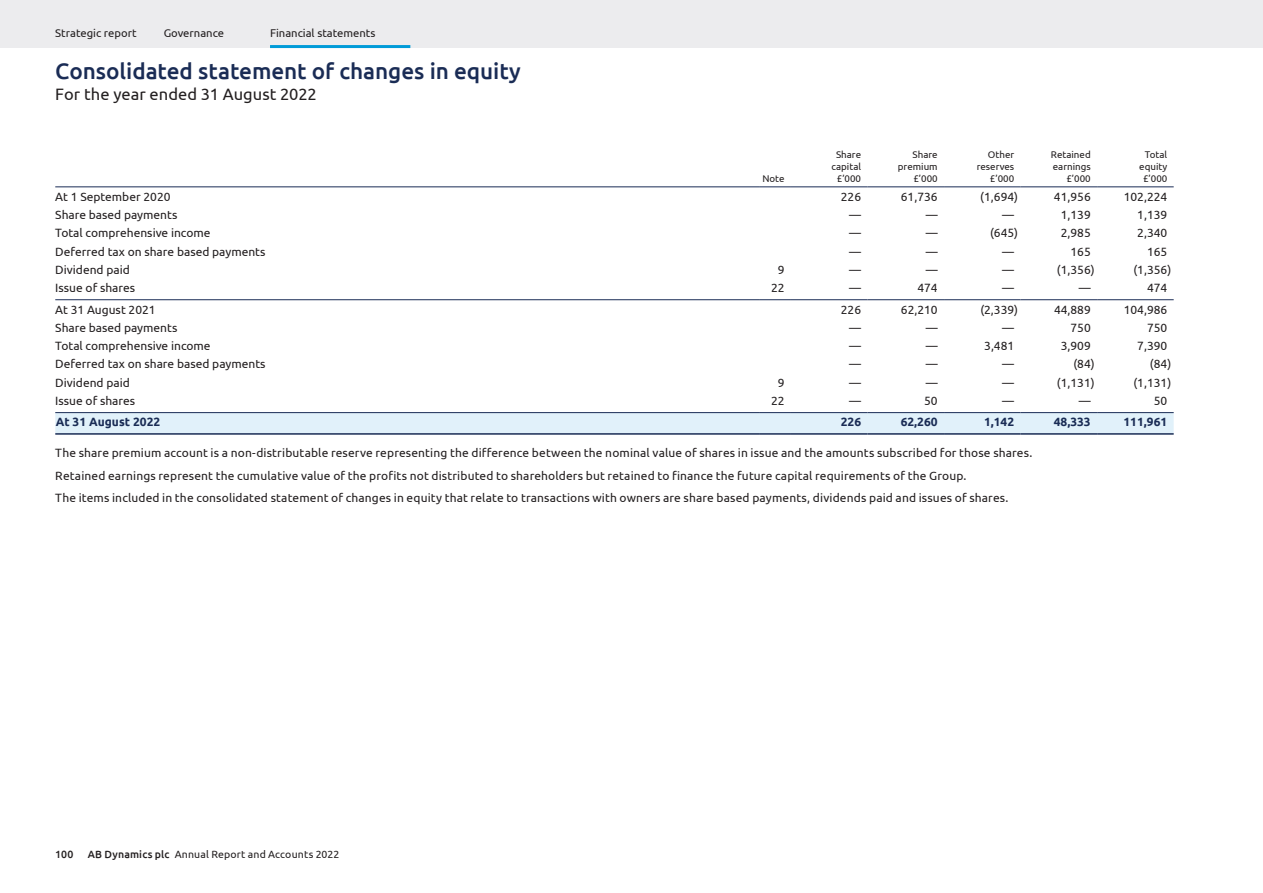
<style>
.page{position:relative;width:1263px;height:893px;background:#fff}
.page>*{position:absolute;margin:0;border:0;box-sizing:border-box;transform-origin:0 0}
.Page_Title{font:500 22.5px "Ubuntu";letter-spacing:-.005em;color:#1a2c55}
.Underhead{font:16.5px "Ubuntu";letter-spacing:.005em;color:#231f20}
.Body_Text{font:12px "Ubuntu";letter-spacing:.01em;color:#231f20}
.Figs_LFT{font:12px "Ubuntu";color:#231f20}
.Figs_RT{font:12px "Ubuntu";color:#231f20}
.Figs_RT-2{font:700 12px "Ubuntu";color:#1a2c55}
.Figs_LFT-2{font:700 12px "Ubuntu";color:#1a2c55}
.Figs_Align_RT{font:12px "Ubuntu";color:#231f20}
.t1{font:11.25px "Ubuntu";color:#231f20}
.t2{font:10.5px "Ubuntu";letter-spacing:.015em;color:#231f20}
.t3{font:500 10.5px "Ubuntu";color:#231f20}
.Figshd_RT{font:9.75px "Ubuntu";color:#231f20}
.Figshd_Align_RT{font:9.75px "Ubuntu";color:#231f20}
.s1{font-weight:500}
</style>
<div class="page">
<div style="left:55px;top:413px;width:1119px;height:20px;background:#e1f1fa"></div>
<hr style="left:55px;top:186px;width:704px;height:1px;background:#1a2c55">
<hr style="left:759px;top:186px;width:32px;height:1px;background:#1a2c55">
<hr style="left:791px;top:186px;width:76px;height:1px;background:#1a2c55">
<hr style="left:867px;top:186px;width:77px;height:1px;background:#1a2c55">
<hr style="left:944px;top:186px;width:76px;height:1px;background:#1a2c55">
<hr style="left:1020px;top:186px;width:77px;height:1px;background:#1a2c55">
<hr style="left:1097px;top:186px;width:77px;height:1px;background:#1a2c55">
<hr style="left:55px;top:412px;width:704px;height:1px;background:#1a2c55">
<hr style="left:759px;top:412px;width:32px;height:1px;background:#1a2c55">
<hr style="left:791px;top:412px;width:76px;height:1px;background:#1a2c55">
<hr style="left:867px;top:412px;width:77px;height:1px;background:#1a2c55">
<hr style="left:944px;top:412px;width:76px;height:1px;background:#1a2c55">
<hr style="left:1020px;top:412px;width:77px;height:1px;background:#1a2c55">
<hr style="left:1097px;top:412px;width:77px;height:1px;background:#1a2c55">
<hr style="left:55px;top:433px;width:704px;height:2px;background:#1a2c55">
<hr style="left:759px;top:433px;width:32px;height:2px;background:#1a2c55">
<hr style="left:791px;top:433px;width:76px;height:2px;background:#1a2c55">
<hr style="left:867px;top:433px;width:77px;height:2px;background:#1a2c55">
<hr style="left:944px;top:433px;width:76px;height:2px;background:#1a2c55">
<hr style="left:1020px;top:433px;width:77px;height:2px;background:#1a2c55">
<hr style="left:1097px;top:433px;width:77px;height:2px;background:#1a2c55">
<hr style="left:55px;top:299px;width:704px;height:1px;background:#1a2c55">
<hr style="left:759px;top:299px;width:32px;height:1px;background:#1a2c55">
<hr style="left:791px;top:299px;width:76px;height:1px;background:#1a2c55">
<hr style="left:867px;top:299px;width:77px;height:1px;background:#1a2c55">
<hr style="left:944px;top:299px;width:76px;height:1px;background:#1a2c55">
<hr style="left:1020px;top:299px;width:77px;height:1px;background:#1a2c55">
<hr style="left:1097px;top:299px;width:77px;height:1px;background:#1a2c55">
<div style="left:0;top:0;width:1263px;height:48px;background:#ececee"></div>
<hr style="left:270px;top:45px;width:140px;height:3px;background:#009bd8">
<p class="t1" style="left:55px;top:27px;width:83px">Strategic report</p>
<p class="t1" style="left:164px;top:27px;width:62px">Governance</p>
<p class="t1" style="left:270px;top:27px;width:107px">Financial statements</p>
<p class="Page_Title" style="left:55px;top:57px;width:467px">Consolidated statement of changes in equity</p>
<p class="Underhead" style="left:55px;top:84px;width:263px">For the year ended 31 August 2022</p>
<p class="Figshd_RT" style="left:836px;top:149px;width:27px">Share</p>
<p class="Figshd_RT" style="left:832px;top:161px;width:31px">capital</p>
<p class="Figshd_RT" style="left:913px;top:149px;width:27px">Share</p>
<p class="Figshd_RT" style="left:898px;top:161px;width:41px">premium</p>
<p class="Figshd_RT" style="left:988px;top:149px;width:28px">Other</p>
<p class="Figshd_RT" style="left:977px;top:161px;width:39px">reserves</p>
<p class="Figshd_RT" style="left:1051px;top:149px;width:41px">Retained</p>
<p class="Figshd_RT" style="left:1053px;top:161px;width:39px">earnings</p>
<p class="Figshd_RT" style="left:1145px;top:149px;width:24px">Total</p>
<p class="Figshd_RT" style="left:1139px;top:161px;width:30px">equity</p>
<p class="Figshd_Align_RT" style="left:762px;top:173px;width:24px">Note</p>
<p class="Figshd_RT" style="left:837px;top:173px;width:26px">£’000</p>
<p class="Figshd_RT" style="left:913px;top:173px;width:26px">£’000</p>
<p class="Figshd_RT" style="left:990px;top:173px;width:26px">£’000</p>
<p class="Figshd_RT" style="left:1066px;top:173px;width:26px">£’000</p>
<p class="Figshd_RT" style="left:1143px;top:173px;width:26px">£’000</p>
<p class="Figs_LFT" style="left:55px;top:189px;width:117px">At 1 September 2020</p>
<p class="Figs_RT" style="left:841px;top:189px;width:22px">226</p>
<p class="Figs_RT" style="left:901px;top:189px;width:38px">61,736</p>
<p class="Figs_RT" style="left:980px;top:189px;width:39px">(1,694)</p>
<p class="Figs_RT" style="left:1054px;top:189px;width:38px">41,956</p>
<p class="Figs_RT" style="left:1124px;top:189px;width:45px">102,224</p>
<p class="Figs_LFT" style="left:55px;top:207px;width:124px">Share based payments</p>
<p class="Figs_RT" style="left:849px;top:207px;width:13px">—</p>
<p class="Figs_RT" style="left:926px;top:207px;width:13px">—</p>
<p class="Figs_RT" style="left:1002px;top:207px;width:13px">—</p>
<p class="Figs_RT" style="left:1061px;top:207px;width:32px">1,139</p>
<p class="Figs_RT" style="left:1137px;top:207px;width:32px">1,139</p>
<p class="Figs_LFT" style="left:55px;top:226px;width:157px">Total comprehensive income</p>
<p class="Figs_RT" style="left:849px;top:226px;width:13px">—</p>
<p class="Figs_RT" style="left:926px;top:226px;width:13px">—</p>
<p class="Figs_RT" style="left:990px;top:226px;width:30px">(645)</p>
<p class="Figs_RT" style="left:1061px;top:226px;width:32px">2,985</p>
<p class="Figs_RT" style="left:1137px;top:226px;width:32px">2,340</p>
<p class="Figs_LFT" style="left:55px;top:244px;width:212px">Deferred tax on share based payments</p>
<p class="Figs_RT" style="left:849px;top:244px;width:13px">—</p>
<p class="Figs_RT" style="left:926px;top:244px;width:13px">—</p>
<p class="Figs_RT" style="left:1002px;top:244px;width:13px">—</p>
<p class="Figs_RT" style="left:1070px;top:244px;width:22px">165</p>
<p class="Figs_RT" style="left:1147px;top:244px;width:22px">165</p>
<p class="Figs_LFT" style="left:55px;top:262px;width:76px">Dividend paid</p>
<p class="Figs_Align_RT" style="left:778px;top:262px;width:8px">9</p>
<p class="Figs_RT" style="left:849px;top:262px;width:13px">—</p>
<p class="Figs_RT" style="left:926px;top:262px;width:13px">—</p>
<p class="Figs_RT" style="left:1002px;top:262px;width:13px">—</p>
<p class="Figs_RT" style="left:1057px;top:262px;width:39px">(1,356)</p>
<p class="Figs_RT" style="left:1133px;top:262px;width:39px">(1,356)</p>
<p class="Figs_LFT" style="left:55px;top:281px;width:81px">Issue of shares</p>
<p class="Figs_Align_RT" style="left:771px;top:281px;width:15px">22</p>
<p class="Figs_RT" style="left:849px;top:281px;width:13px">—</p>
<p class="Figs_RT" style="left:917px;top:281px;width:22px">474</p>
<p class="Figs_RT" style="left:1002px;top:281px;width:13px">—</p>
<p class="Figs_RT" style="left:1079px;top:281px;width:13px">—</p>
<p class="Figs_RT" style="left:1147px;top:281px;width:22px">474</p>
<p class="Figs_LFT" style="left:55px;top:302px;width:102px">At 31 August 2021</p>
<p class="Figs_RT" style="left:841px;top:302px;width:22px">226</p>
<p class="Figs_RT" style="left:901px;top:302px;width:38px">62,210</p>
<p class="Figs_RT" style="left:980px;top:302px;width:39px">(2,339)</p>
<p class="Figs_RT" style="left:1054px;top:302px;width:38px">44,889</p>
<p class="Figs_RT" style="left:1124px;top:302px;width:45px">104,986</p>
<p class="Figs_LFT" style="left:55px;top:320px;width:124px">Share based payments</p>
<p class="Figs_RT" style="left:849px;top:320px;width:13px">—</p>
<p class="Figs_RT" style="left:926px;top:320px;width:13px">—</p>
<p class="Figs_RT" style="left:1002px;top:320px;width:13px">—</p>
<p class="Figs_RT" style="left:1070px;top:320px;width:22px">750</p>
<p class="Figs_RT" style="left:1147px;top:320px;width:22px">750</p>
<p class="Figs_LFT" style="left:55px;top:339px;width:157px">Total comprehensive income</p>
<p class="Figs_RT" style="left:849px;top:339px;width:13px">—</p>
<p class="Figs_RT" style="left:926px;top:339px;width:13px">—</p>
<p class="Figs_RT" style="left:984px;top:339px;width:32px">3,481</p>
<p class="Figs_RT" style="left:1061px;top:339px;width:32px">3,909</p>
<p class="Figs_RT" style="left:1137px;top:339px;width:32px">7,390</p>
<p class="Figs_LFT" style="left:55px;top:357px;width:212px">Deferred tax on share based payments</p>
<p class="Figs_RT" style="left:849px;top:357px;width:13px">—</p>
<p class="Figs_RT" style="left:926px;top:357px;width:13px">—</p>
<p class="Figs_RT" style="left:1002px;top:357px;width:13px">—</p>
<p class="Figs_RT" style="left:1073px;top:357px;width:23px">(84)</p>
<p class="Figs_RT" style="left:1150px;top:357px;width:23px">(84)</p>
<p class="Figs_LFT" style="left:55px;top:375px;width:76px">Dividend paid</p>
<p class="Figs_Align_RT" style="left:778px;top:375px;width:8px">9</p>
<p class="Figs_RT" style="left:849px;top:375px;width:13px">—</p>
<p class="Figs_RT" style="left:926px;top:375px;width:13px">—</p>
<p class="Figs_RT" style="left:1002px;top:375px;width:13px">—</p>
<p class="Figs_RT" style="left:1057px;top:375px;width:39px">(1,131)</p>
<p class="Figs_RT" style="left:1133px;top:375px;width:39px">(1,131)</p>
<p class="Figs_LFT" style="left:55px;top:394px;width:81px">Issue of shares</p>
<p class="Figs_Align_RT" style="left:771px;top:394px;width:15px">22</p>
<p class="Figs_RT" style="left:849px;top:394px;width:13px">—</p>
<p class="Figs_RT" style="left:924px;top:394px;width:15px">50</p>
<p class="Figs_RT" style="left:1002px;top:394px;width:13px">—</p>
<p class="Figs_RT" style="left:1079px;top:394px;width:13px">—</p>
<p class="Figs_RT" style="left:1154px;top:394px;width:15px">50</p>
<p class="Figs_LFT-2" style="left:56px;top:415px;width:106px">At 31 August 2022</p>
<p class="Figs_RT-2" style="left:841px;top:415px;width:22px">226</p>
<p class="Figs_RT-2" style="left:901px;top:415px;width:39px">62,260</p>
<p class="Figs_RT-2" style="left:984px;top:415px;width:32px">1,142</p>
<p class="Figs_RT-2" style="left:1054px;top:415px;width:39px">48,333</p>
<p class="Figs_RT-2" style="left:1123px;top:415px;width:45px">111,961</p>
<p class="Body_Text" style="left:55px;top:446px;width:979px">The share premium account is a non-distributable reserve representing the difference between the nominal value of shares in issue and the amounts subscribed for those shares.</p>
<p class="Body_Text" style="left:55px;top:468px;width:913px">Retained earnings represent the cumulative value of the profits not distributed to shareholders but retained to finance the future capital requirements of the Group.</p>
<p class="Body_Text" style="left:55px;top:491px;width:955px">The items included in the consolidated statement of changes in equity that relate to transactions with owners are share based payments, dividends paid and issues of shares.</p>
<p class="t3" style="left:55px;top:847px;width:20px">100</p>
<p class="t2" style="left:88px;top:848px;width:253px"><span class="s1">AB Dynamics plc</span> Annual Report and Accounts 2022</p>
</div>
